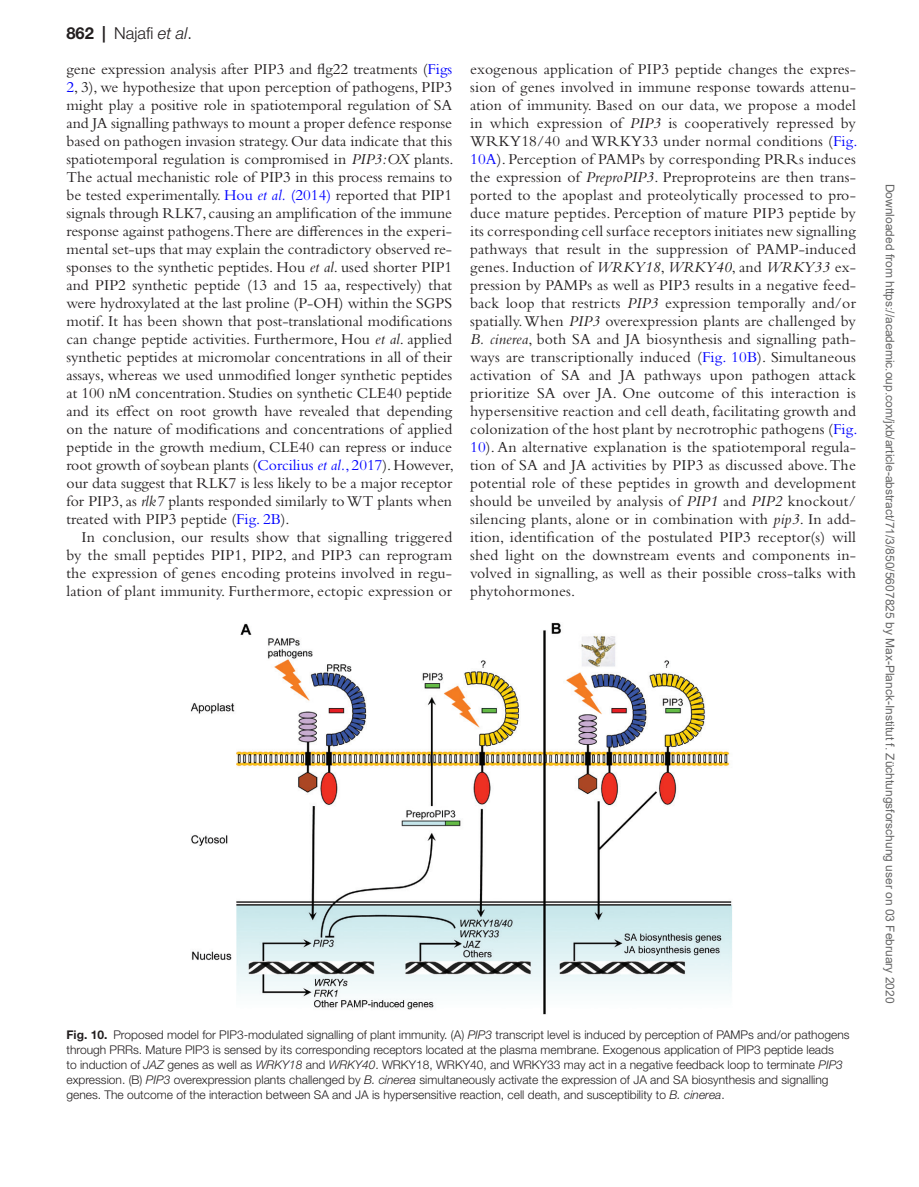
<style>
.page{position:relative;width:919px;height:1187px;background:#fff}
.page>*{position:absolute;margin:0;border:0;box-sizing:border-box;transform-origin:0 0}
.t1{font:300 16.5px "Helvetica Neue LT Std";color:#231f20}
.t2{font:15.75px/18px "Bembo Std";letter-spacing:.01em;color:#231f20;text-align:justify}
.t3{font:300 12px/15px "Helvetica Neue LT Std";color:#231f20}
.t4{font:12px "Arial";color:#666}
.s1{font-weight:700}
.s2{font-style:italic}
.s3{color:#00f}
.s4{font-style:italic;color:#00f}
</style>
<div class="page">
<img style="left:190px;top:622px;width:542px;height:392px">
<p class="t1" style="left:66px;top:23px;width:127px"><span class="s1">862 |</span> Najafi <span class="s2">et al</span>.</p>
<p class="t2" style="left:66px;top:59px;width:389px">gene expression analysis after PIP3 and flg22 treatments (<span class="s3">Figs 2</span>, 3), we hypothesize that upon perception of pathogens, PIP3 might play a positive role in spatiotemporal regulation of SA and JA signalling pathways to mount a proper defence response based on pathogen invasion strategy. Our data indicate that this spatiotemporal regulation is compromised in <span class="s2">PIP3:OX</span> plants.<br>The actual mechanistic role of PIP3 in this process remains to be tested experimentally. <span class="s3">Hou</span> <span class="s4">et al.</span> <span class="s3">(2014)</span> reported that PIP1 signals through RLK7, causing an amplification of the immune response against pathogens.There are differences in the experi&shy;mental set-ups that may explain the contradictory observed re&shy;sponses to the synthetic peptides. Hou <span class="s2">et al</span>. used shorter PIP1 and PIP2 synthetic peptide (13 and 15 aa, respectively) that were hydroxylated at the last proline (P-OH) within the SGPS motif. It has been shown that post-translational modifications can change peptide activities. Furthermore, Hou <span class="s2">et al</span>. applied synthetic peptides at micromolar concentrations in all of their assays, whereas we used unmodified longer synthetic peptides at 100 nM concentration. Studies on synthetic CLE40 peptide and its effect on root growth have revealed that depending on the nature of modifications and concentrations of applied peptide in the growth medium, CLE40 can repress or induce root growth of soybean plants (<span class="s3">Corcilius</span> <span class="s4">et al.</span><span class="s3">, 2017</span>). However, our data suggest that RLK7 is less likely to be a major receptor for PIP3, as <span class="s2">rlk7</span> plants responded similarly to WT plants when treated with PIP3 peptide (<span class="s3">Fig. 2B</span>).</p>
<p class="t2" style="left:66px;top:527px;width:387px;text-indent:15px">In conclusion, our results show that signalling triggered by the small peptides PIP1, PIP2, and PIP3 can reprogram the expression of genes encoding proteins involved in regu&shy;lation of plant immunity. Furthermore, ectopic expression or</p>
<p class="t2" style="left:470px;top:59px;width:389px">exogenous application of PIP3 peptide changes the expres&shy;sion of genes involved in immune response towards attenu&shy;ation of immunity. Based on our data, we propose a model in which expression of <span class="s2">PIP3</span> is cooperatively repressed by WRKY18/40 and WRKY33 under normal conditions (<span class="s3">Fig.<br>10A</span>). Perception of PAMPs by corresponding PRRs induces the expression of <span class="s2">PreproPIP3</span>. Preproproteins are then trans&shy;ported to the apoplast and proteolytically processed to pro&shy;duce mature peptides. Perception of mature PIP3 peptide by its corresponding cell surface receptors initiates new signalling pathways that result in the suppression of PAMP-induced genes. Induction of <span class="s2">WRKY18</span>, <span class="s2">WRKY40</span>, and <span class="s2">WRKY33</span> ex&shy;pression by PAMPs as well as PIP3 results in a negative feed&shy;back loop that restricts <span class="s2">PIP3</span> expression temporally and/or spatially. When <span class="s2">PIP3</span> overexpression plants are challenged by <span class="s2">B. cinerea</span>, both SA and JA biosynthesis and signalling path&shy;ways are transcriptionally induced (<span class="s3">Fig. 10B</span>). Simultaneous activation of SA and JA pathways upon pathogen attack prioritize SA over JA. One outcome of this interaction is hypersensitive reaction and cell death, facilitating growth and colonization of the host plant by necrotrophic pathogens (<span class="s3">Fig.<br>10</span>). An alternative explanation is the spatiotemporal regula&shy;tion of SA and JA activities by PIP3 as discussed above. The potential role of these peptides in growth and development should be unveiled by analysis of <span class="s2">PIP1</span> and <span class="s2">PIP2</span> knockout/ silencing plants, alone or in combination with <span class="s2">pip3</span>. In add&shy;ition, identification of the postulated PIP3 receptor(s) will shed light on the downstream events and components in&shy;volved in signalling, as well as their possible cross-talks with phytohormones.</p>
<p class="t3" style="left:66px;top:1026px;width:784px"><span class="s1">Fig. 10.</span> Proposed model for PIP3-modulated signalling of plant immunity. (A) <span class="s2">PIP3</span> transcript level is induced by perception of PAMPs and/or pathogens through PRRs. Mature PIP3 is sensed by its corresponding receptors located at the plasma membrane. Exogenous application of PIP3 peptide leads<br>to induction of <span class="s2">JAZ</span> genes as well as <span class="s2">WRKY18</span> and <span class="s2">WRKY40</span>. WRKY18, WRKY40, and WRKY33 may act in a negative feedback loop to terminate <span class="s2">PIP3 </span>expression. (B) <span class="s2">PIP3</span> overexpression plants challenged by <span class="s2">B. cinerea</span> simultaneously activate the expression of JA and SA biosynthesis and signalling genes. The outcome of the interaction between SA and JA is hypersensitive reaction, cell death, and susceptibility to <span class="s2">B. cinerea</span>.</p>
<p class="t4" style="left:894px;top:184px;width:821px;rotate:90deg">Downloaded from https://academic.oup.com/jxb/article-abstract/71/3/850/5607825 by Max-Planck-Institut f. Züchtungsforschung user on 03 February 2020</p>
</div>
